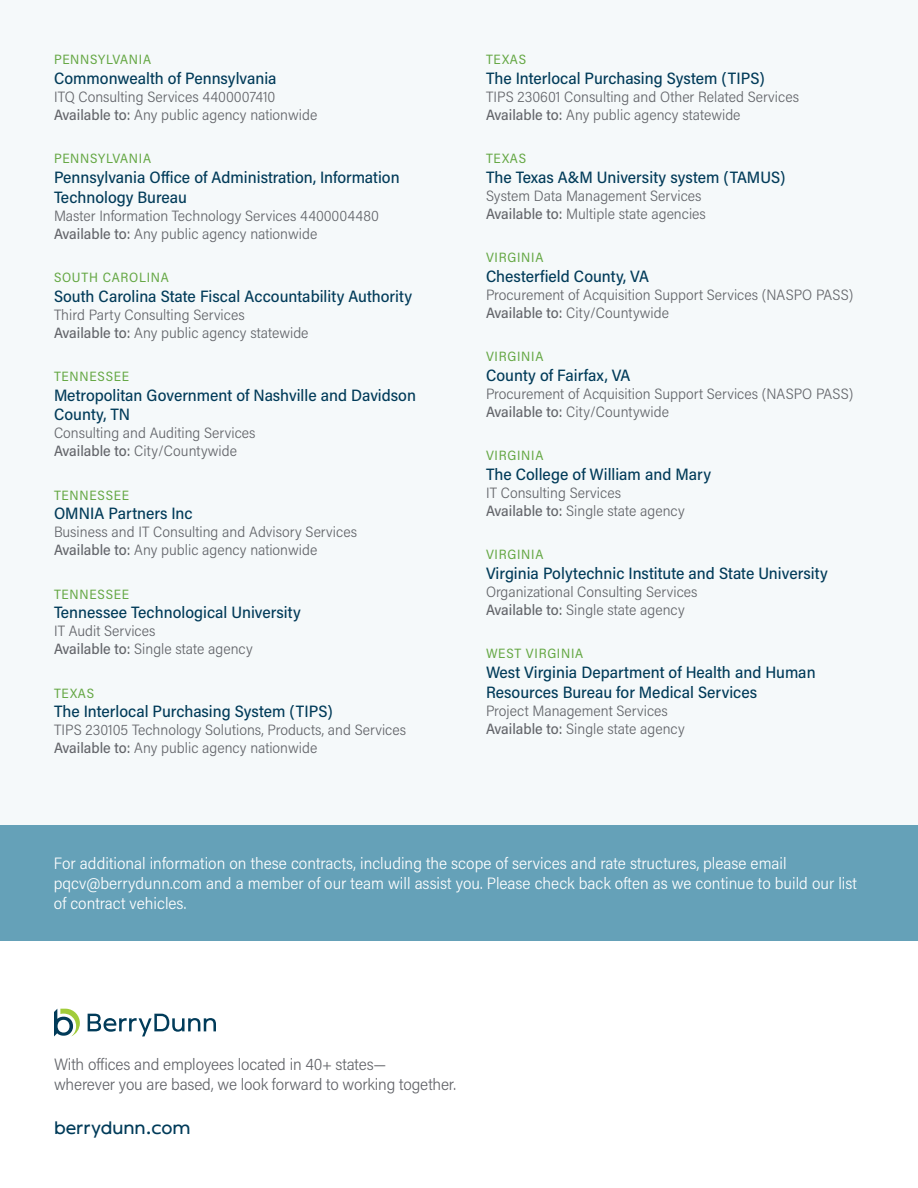
<style>
.page{position:relative;width:918px;height:1188px;background:#fff}
.page>*{position:absolute;margin:0;border:0;box-sizing:border-box;transform-origin:0 0}
.t1{font:18px "Ondo";color:#013b59}
.ContractVehicle-Nested{font:500 16.5px/19.8px "Acumin Pro Semi Cond";color:#013b59}
.t2{font:300 16.5px/19.8px "Acumin Pro Semi Cond";color:#fff}
.t3{font:300 16.5px/19.8px "Acumin Pro Semi Cond";letter-spacing:-.01em;color:#63656a}
.ContractVehicle-Nested-2{font:300 15px/18px "Acumin Pro Semi Cond";color:#63656a}
.ContractVehicle-Nested-3{font:13.5px "Acumin Pro Semi Cond";letter-spacing:.055em;color:#64a743}
.s1{font-weight:500}
</style>
<div class="page">
<svg style="left:88px;top:1014px;width:128px;height:22px"></svg>
<svg style="left:54px;top:1009px;width:26px;height:27px"></svg>
<div style="left:0;top:0;width:918px;height:940px;background:#f5f9fa"></div>
<div style="left:0;top:825px;width:918px;height:116px;background:#65a1b8"></div>
<p class="ContractVehicle-Nested-3" style="left:54px;top:50px;width:99px">PENNSYLVANIA</p>
<p class="ContractVehicle-Nested" style="left:54px;top:67px;width:224px">Commonwealth of Pennsylvania</p>
<p class="ContractVehicle-Nested-2" style="left:54px;top:87px;width:265px">ITQ Consulting Services 4400007410<br><span class="s1">Available to:</span> Any public agency nationwide</p>
<p class="ContractVehicle-Nested-3" style="left:54px;top:149px;width:99px">PENNSYLVANIA</p>
<p class="ContractVehicle-Nested" style="left:54px;top:166px;width:347px">Pennsylvania Office of Administration, Information<br>Technology Bureau</p>
<p class="ContractVehicle-Nested-2" style="left:54px;top:206px;width:326px">Master Information Technology Services 4400004480<br><span class="s1">Available to:</span> Any public agency nationwide</p>
<p class="ContractVehicle-Nested-3" style="left:54px;top:268px;width:116px">SOUTH CAROLINA</p>
<p class="ContractVehicle-Nested" style="left:54px;top:285px;width:360px">South Carolina State Fiscal Accountability Authority</p>
<p class="ContractVehicle-Nested-2" style="left:54px;top:305px;width:256px">Third Party Consulting Services<br><span class="s1">Available to:</span> Any public agency statewide</p>
<p class="ContractVehicle-Nested-3" style="left:54px;top:367px;width:77px">TENNESSEE</p>
<p class="ContractVehicle-Nested" style="left:54px;top:384px;width:364px">Metropolitan Government of Nashville and Davidson<br>County, TN</p>
<p class="ContractVehicle-Nested-2" style="left:54px;top:424px;width:203px">Consulting and Auditing Services<br><span class="s1">Available to:</span> City/Countywide</p>
<p class="ContractVehicle-Nested-3" style="left:54px;top:485px;width:77px">TENNESSEE</p>
<p class="ContractVehicle-Nested" style="left:54px;top:503px;width:140px">OMNIA Partners Inc</p>
<p class="ContractVehicle-Nested-2" style="left:54px;top:523px;width:305px">Business and IT Consulting and Advisory Services<br><span class="s1">Available to:</span> Any public agency nationwide</p>
<p class="ContractVehicle-Nested-3" style="left:54px;top:584px;width:77px">TENNESSEE</p>
<p class="ContractVehicle-Nested" style="left:54px;top:602px;width:248px">Tennessee Technological University</p>
<p class="ContractVehicle-Nested-2" style="left:54px;top:622px;width:200px">IT Audit Services<br><span class="s1">Available to:</span> Single state agency</p>
<p class="ContractVehicle-Nested-3" style="left:54px;top:683px;width:42px">TEXAS</p>
<p class="ContractVehicle-Nested" style="left:54px;top:701px;width:280px">The Interlocal Purchasing System (TIPS)</p>
<p class="ContractVehicle-Nested-2" style="left:54px;top:721px;width:354px">TIPS 230105 Technology Solutions, Products, and Services<br><span class="s1">Available to:</span> Any public agency nationwide</p>
<p class="ContractVehicle-Nested-3" style="left:486px;top:50px;width:42px">TEXAS</p>
<p class="ContractVehicle-Nested" style="left:486px;top:67px;width:280px">The Interlocal Purchasing System (TIPS)</p>
<p class="ContractVehicle-Nested-2" style="left:486px;top:87px;width:315px">TIPS 230601 Consulting and Other Related Services<br><span class="s1">Available to:</span> Any public agency statewide</p>
<p class="ContractVehicle-Nested-3" style="left:486px;top:149px;width:42px">TEXAS</p>
<p class="ContractVehicle-Nested" style="left:486px;top:166px;width:301px">The Texas A&amp;M University system (TAMUS)</p>
<p class="ContractVehicle-Nested-2" style="left:486px;top:186px;width:222px">System Data Management Services<br><span class="s1">Available to:</span> Multiple state agencies</p>
<p class="ContractVehicle-Nested-3" style="left:486px;top:248px;width:59px">VIRGINIA</p>
<p class="ContractVehicle-Nested" style="left:486px;top:265px;width:164px">Chesterfield County, VA</p>
<p class="ContractVehicle-Nested-2" style="left:486px;top:285px;width:369px">Procurement of Acquisition Support Services (NASPO PASS)<br><span class="s1">Available to:</span> City/Countywide</p>
<p class="ContractVehicle-Nested-3" style="left:486px;top:347px;width:59px">VIRGINIA</p>
<p class="ContractVehicle-Nested" style="left:486px;top:364px;width:146px">County of Fairfax, VA</p>
<p class="ContractVehicle-Nested-2" style="left:486px;top:384px;width:369px">Procurement of Acquisition Support Services (NASPO PASS)<br><span class="s1">Available to:</span> City/Countywide</p>
<p class="ContractVehicle-Nested-3" style="left:486px;top:446px;width:59px">VIRGINIA</p>
<p class="ContractVehicle-Nested" style="left:486px;top:463px;width:227px">The College of William and Mary</p>
<p class="ContractVehicle-Nested-2" style="left:486px;top:483px;width:200px">IT Consulting Services<br><span class="s1">Available to:</span> Single state agency</p>
<p class="ContractVehicle-Nested-3" style="left:486px;top:545px;width:59px">VIRGINIA</p>
<p class="ContractVehicle-Nested" style="left:486px;top:562px;width:343px">Virginia Polytechnic Institute and State University</p>
<p class="ContractVehicle-Nested-2" style="left:486px;top:582px;width:213px">Organizational Consulting Services<br><span class="s1">Available to:</span> Single state agency</p>
<p class="ContractVehicle-Nested-3" style="left:486px;top:644px;width:99px">WEST VIRGINIA</p>
<p class="ContractVehicle-Nested" style="left:486px;top:661px;width:331px">West Virginia Department of Health and Human<br>Resources Bureau for Medical Services</p>
<p class="ContractVehicle-Nested-2" style="left:486px;top:701px;width:200px">Project Management Services<br><span class="s1">Available to:</span> Single state agency</p>
<p class="t2" style="left:54px;top:853px;width:805px">For additional information on these contracts, including the scope of services and rate structures, please email pqcv@berrydunn.com and a member of our team will assist you. Please check back often as we continue to build our list of contract vehicles.</p>
<p class="t3" style="left:54px;top:1054px;width:403px">With offices and employees located in 40+ states—<br>wherever you are based, we look forward to working together.</p>
<p class="t1" style="left:54px;top:1117px;width:138px">berrydunn.com</p>
</div>
